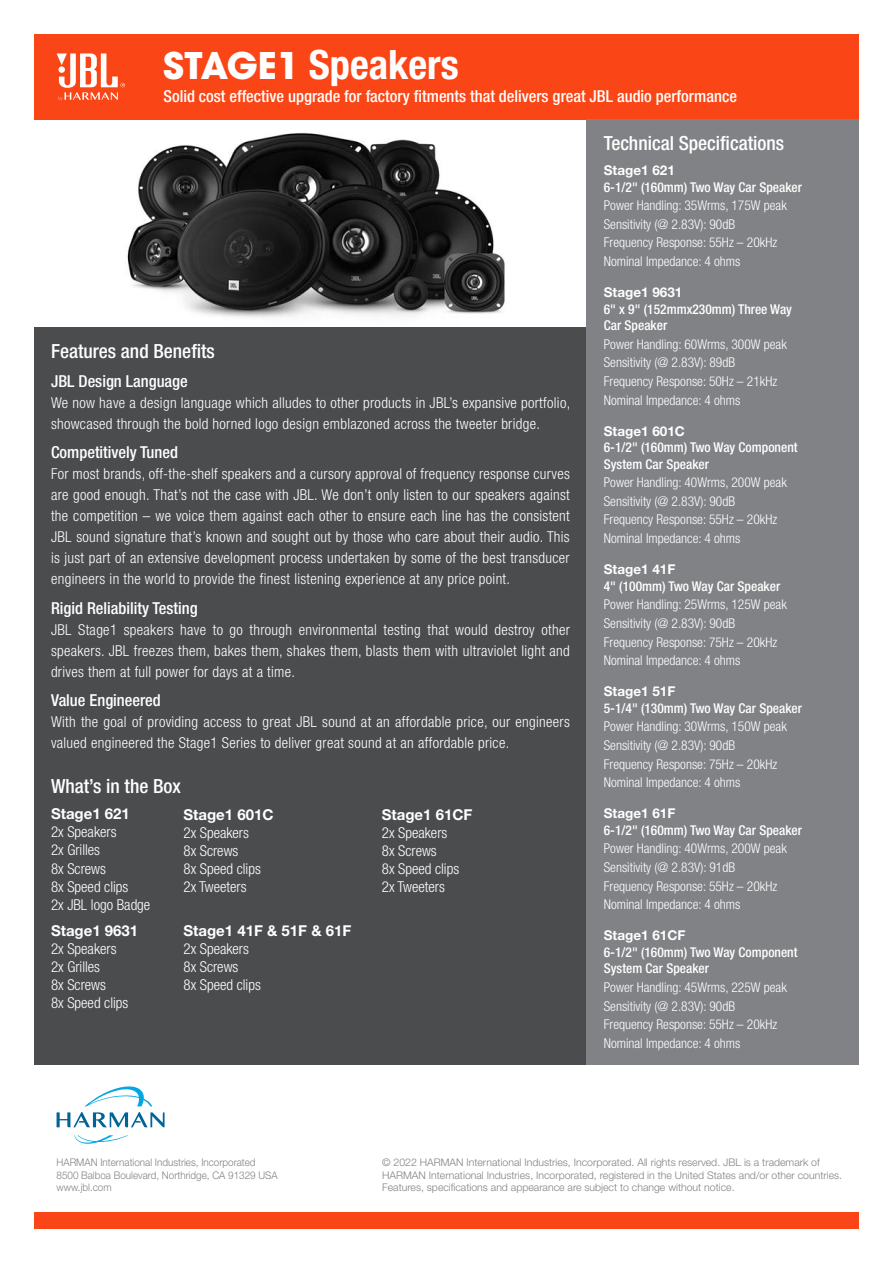
<style>
.page{position:relative;width:893px;height:1263px;background:#fff}
.page>*{position:absolute;margin:0;border:0;box-sizing:border-box;transform-origin:0 0}
.t1{font:700 condensed 40.5px "Helvetica Neue LT Pro";color:#fff}
.t2{font:500 condensed 19.5px "Helvetica Neue LT Pro";color:#fff}
.t3{font:500 condensed 16.5px "Helvetica Neue LT Pro";color:#fff}
.t4{font:300 condensed 15px/21px "Helvetica Neue LT Pro";letter-spacing:.02em;color:#fff}
.t5{font:300 condensed 15px "Helvetica Neue LT Pro";color:#fff}
.t6{font:700 15px "Helvetica Neue LT Pro";color:#fff}
.t7{font:300 condensed 13.5px "Helvetica Neue LT Pro";color:#fff}
.t8{font:500 condensed 13.5px/16.5px "Helvetica Neue LT Pro";color:#fff}
.t9{font:300 10.5px/12.6px "Helvetica Neue LT Pro";color:#808285}
.t10{font:300 10.5px "Helvetica Neue LT Pro";color:#808285;scale:.94 1}
.s1{font-family:"Avant Gard Goth EF";font-stretch:normal}
.s2{font-weight:700;font-stretch:normal}
</style>
<div class="page">
<img style="left:127px;top:123px;width:460px;height:204px">
<div style="left:34px;top:34px;width:825px;height:85px;background:#fa4616"></div>
<svg style="left:57px;top:53px;width:68px;height:48px"></svg>
<div style="left:34px;top:327px;width:553px;height:738px;background:#4b4c4d"></div>
<div style="left:587px;top:119px;width:272px;height:946px;background:#808285"></div>
<div style="left:34px;top:1213px;width:825px;height:16px;background:#fa4616"></div>
<svg style="left:85px;top:1086px;width:67px;height:20px"></svg>
<svg style="left:74px;top:1135px;width:54px;height:9px"></svg>
<svg style="left:57px;top:1112px;width:108px;height:15px"></svg>
<p class="t1" style="left:163px;top:40px;width:297px"><span class="s1">STAGE1</span> Speakers</p>
<p class="t3" style="left:163px;top:87px;width:575px">Solid cost effective upgrade for factory fitments that delivers great JBL audio performance</p>
<p class="t2" style="left:51px;top:340px;width:165px">Features and Benefits</p>
<p class="t3" style="left:51px;top:371px;width:138px">JBL Design Language</p>
<p class="t4" style="left:51px;top:392px;width:521px">We now have a design language which alludes to other products in JBL’s expansive portfolio, showcased through the bold horned logo design emblazoned across the tweeter bridge.</p>
<p class="t3" style="left:51px;top:442px;width:129px">Competitively Tuned</p>
<p class="t4" style="left:51px;top:463px;width:520px;text-align:justify">For most brands, off-the-shelf speakers and a cursory approval of frequency response curves are good enough. That’s not the case with JBL. We don’t only listen to our speakers against the competition – we voice them against each other to ensure each line has the consistent JBL sound signature that’s known and sought out by those who care about their audio. This is just part of an extensive development process undertaken by some of the best transducer engineers in the world to provide the finest listening experience at any price point.</p>
<p class="t3" style="left:51px;top:598px;width:148px">Rigid Reliability Testing</p>
<p class="t4" style="left:51px;top:619px;width:520px;text-align:justify">JBL Stage1 speakers have to go through environmental testing that would destroy other speakers. JBL freezes them, bakes them, shakes them, blasts them with ultraviolet light and drives them at full power for days at a time.</p>
<p class="t3" style="left:51px;top:690px;width:111px">Value Engineered</p>
<p class="t4" style="left:51px;top:711px;width:520px">With the goal of providing access to great JBL sound at an affordable price, our engineers valued engineered the Stage1 Series to deliver great sound at an affordable price.</p>
<p class="t2" style="left:51px;top:774px;width:131px">What’s in the Box</p>
<p class="t6" style="left:51px;top:805px;width:80px">Stage1 621</p>
<p class="t5" style="left:51px;top:823px;width:67px">2x Speakers</p>
<p class="t5" style="left:51px;top:841px;width:51px">2x Grilles</p>
<p class="t5" style="left:51px;top:859px;width:56px">8x Screws</p>
<p class="t5" style="left:51px;top:877px;width:79px">8x Speed clips</p>
<p class="t5" style="left:51px;top:895px;width:101px">2x JBL logo Badge</p>
<p class="t6" style="left:51px;top:921px;width:89px">Stage1 9631</p>
<p class="t5" style="left:51px;top:940px;width:67px">2x Speakers</p>
<p class="t5" style="left:51px;top:958px;width:51px">2x Grilles</p>
<p class="t5" style="left:51px;top:976px;width:56px">8x Screws</p>
<p class="t5" style="left:51px;top:994px;width:79px">8x Speed clips</p>
<p class="t6" style="left:183px;top:805px;width:92px">Stage1 601C</p>
<p class="t5" style="left:183px;top:824px;width:67px">2x Speakers</p>
<p class="t5" style="left:183px;top:842px;width:56px">8x Screws</p>
<p class="t5" style="left:183px;top:860px;width:79px">8x Speed clips</p>
<p class="t5" style="left:183px;top:878px;width:65px">2x Tweeters</p>
<p class="t6" style="left:183px;top:921px;width:169px">Stage1 41F &amp; 51F &amp; 61F</p>
<p class="t5" style="left:183px;top:940px;width:67px">2x Speakers</p>
<p class="t5" style="left:183px;top:958px;width:56px">8x Screws</p>
<p class="t5" style="left:183px;top:976px;width:79px">8x Speed clips</p>
<p class="t6" style="left:382px;top:805px;width:92px">Stage1 61CF</p>
<p class="t5" style="left:382px;top:824px;width:67px">2x Speakers</p>
<p class="t5" style="left:382px;top:842px;width:56px">8x Screws</p>
<p class="t5" style="left:382px;top:860px;width:79px">8x Speed clips</p>
<p class="t5" style="left:382px;top:878px;width:65px">2x Tweeters</p>
<p class="t2" style="left:604px;top:131px;width:182px">Technical Specifications</p>
<p class="t8" style="left:604px;top:162px;width:200px"><span class="s2">Stage1 621<br></span>6-1/2" (160mm) Two Way Car Speaker</p>
<p class="t7" style="left:604px;top:198px;width:185px">Power Handling: 35Wrms, 175W peak</p>
<p class="t7" style="left:604px;top:216px;width:133px">Sensitivity (@ 2.83V): 90dB</p>
<p class="t7" style="left:604px;top:235px;width:175px">Frequency Response: 55Hz – 20kHz</p>
<p class="t7" style="left:604px;top:253px;width:138px">Nominal Impedance: 4 ohms</p>
<p class="t8" style="left:604px;top:284px;width:190px"><span class="s2">Stage1 9631<br></span>6" x 9" (152mmx230mm) Three Way<br>Car Speaker</p>
<p class="t7" style="left:604px;top:336px;width:185px">Power Handling: 60Wrms, 300W peak</p>
<p class="t7" style="left:604px;top:355px;width:133px">Sensitivity (@ 2.83V): 89dB</p>
<p class="t7" style="left:604px;top:373px;width:175px">Frequency Response: 50Hz – 21kHz</p>
<p class="t7" style="left:604px;top:392px;width:138px">Nominal Impedance: 4 ohms</p>
<p class="t8" style="left:604px;top:422px;width:195px"><span class="s2">Stage1 601C<br></span>6-1/2" (160mm) Two Way Component<br>System Car Speaker</p>
<p class="t7" style="left:604px;top:475px;width:185px">Power Handling: 40Wrms, 200W peak</p>
<p class="t7" style="left:604px;top:493px;width:133px">Sensitivity (@ 2.83V): 90dB</p>
<p class="t7" style="left:604px;top:512px;width:175px">Frequency Response: 55Hz – 20kHz</p>
<p class="t7" style="left:604px;top:531px;width:138px">Nominal Impedance: 4 ohms</p>
<p class="t8" style="left:604px;top:561px;width:178px"><span class="s2">Stage1 41F<br></span>4" (100mm) Two Way Car Speaker</p>
<p class="t7" style="left:604px;top:597px;width:185px">Power Handling: 25Wrms, 125W peak</p>
<p class="t7" style="left:604px;top:615px;width:133px">Sensitivity (@ 2.83V): 90dB</p>
<p class="t7" style="left:604px;top:634px;width:175px">Frequency Response: 75Hz – 20kHz</p>
<p class="t7" style="left:604px;top:653px;width:138px">Nominal Impedance: 4 ohms</p>
<p class="t8" style="left:604px;top:683px;width:200px"><span class="s2">Stage1 51F<br></span>5-1/4" (130mm) Two Way Car Speaker</p>
<p class="t7" style="left:604px;top:719px;width:185px">Power Handling: 30Wrms, 150W peak</p>
<p class="t7" style="left:604px;top:737px;width:133px">Sensitivity (@ 2.83V): 90dB</p>
<p class="t7" style="left:604px;top:756px;width:175px">Frequency Response: 75Hz – 20kHz</p>
<p class="t7" style="left:604px;top:775px;width:138px">Nominal Impedance: 4 ohms</p>
<p class="t8" style="left:604px;top:805px;width:200px"><span class="s2">Stage1 61F<br></span>6-1/2" (160mm) Two Way Car Speaker</p>
<p class="t7" style="left:604px;top:841px;width:185px">Power Handling: 40Wrms, 200W peak</p>
<p class="t7" style="left:604px;top:859px;width:133px">Sensitivity (@ 2.83V): 91dB</p>
<p class="t7" style="left:604px;top:878px;width:175px">Frequency Response: 55Hz – 20kHz</p>
<p class="t7" style="left:604px;top:897px;width:138px">Nominal Impedance: 4 ohms</p>
<p class="t8" style="left:604px;top:927px;width:195px"><span class="s2">Stage1 61CF<br></span>6-1/2" (160mm) Two Way Component<br>System Car Speaker</p>
<p class="t7" style="left:604px;top:979px;width:185px">Power Handling: 45Wrms, 225W peak</p>
<p class="t7" style="left:604px;top:998px;width:133px">Sensitivity (@ 2.83V): 90dB</p>
<p class="t7" style="left:604px;top:1017px;width:175px">Frequency Response: 55Hz – 20kHz</p>
<p class="t7" style="left:604px;top:1035px;width:138px">Nominal Impedance: 4 ohms</p>
<p class="t10" style="left:57px;top:1156px;width:213px">HARMAN International Industries, Incorporated</p>
<p class="t10" style="left:57px;top:1168px;width:237px">8500 Balboa Boulevard, Northridge, CA 91329 USA</p>
<p class="t10" style="left:57px;top:1181px;width:60px">www.jbl.com</p>
<p class="t9" style="left:382px;top:1156px;width:461px">© 2022 HARMAN International Industries, Incorporated. All rights reserved. JBL is a trademark of<br>HARMAN International Industries, Incorporated, registered in the United States and/or other countries.<br>Features, specifications and appearance are subject to change without notice.</p>
</div>
